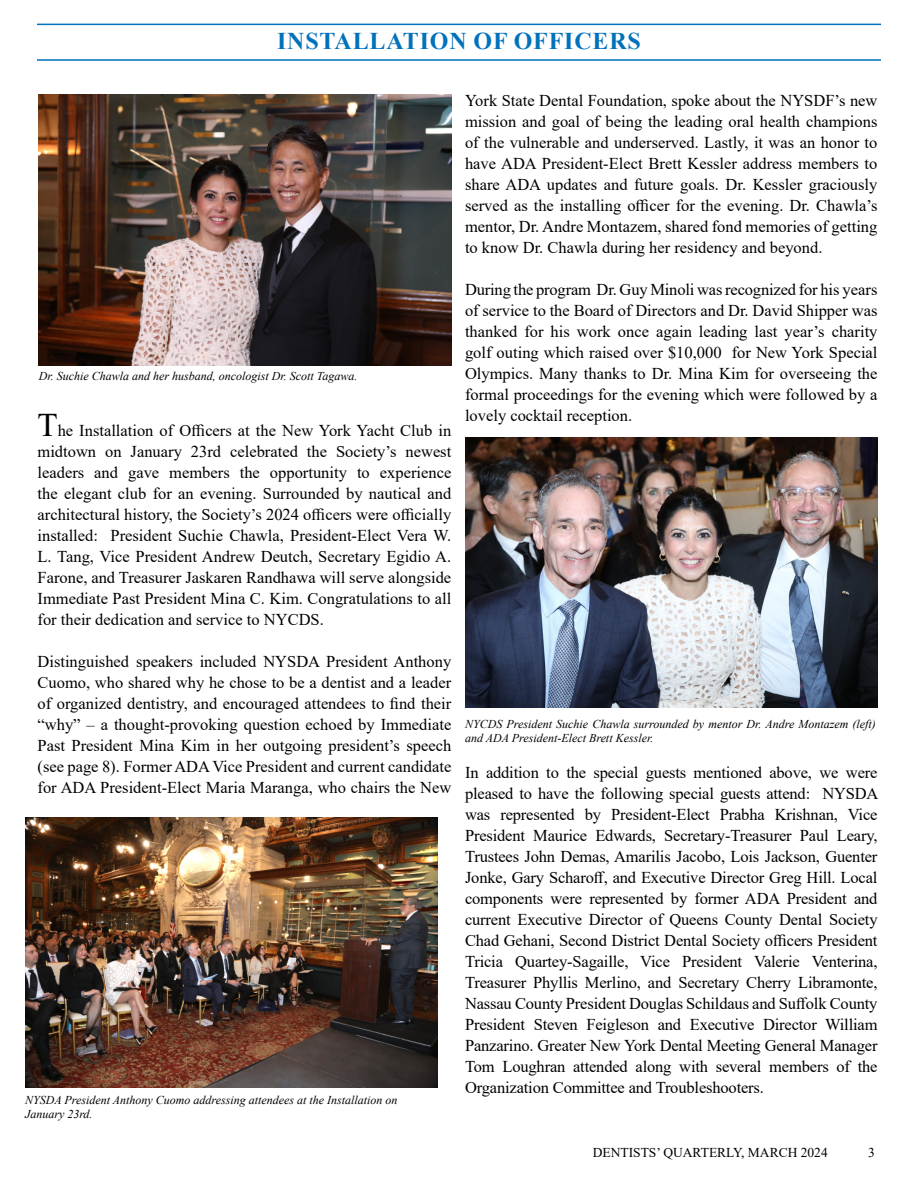
<style>
.page{position:relative;width:918px;height:1188px;background:#fff}
.page>*{position:absolute;margin:0;border:0;box-sizing:border-box;transform-origin:0 0}
.t1{font:700 24px "Times New Roman";letter-spacing:.035em;color:#0072bc}
.t2{font:16.5px/21px "Times New Roman";color:#000;text-align:justify}
.t3{font:13.5px "Times New Roman";color:#000}
.t4{font:italic 12px/14.4px "Times New Roman";color:#000}
.s1{font-size:33px}
</style>
<div class="page">
<hr style="left:37px;top:24px;width:844px;height:1px;background:#0072bc">
<hr style="left:37px;top:59px;width:844px;height:2px;background:#0072bc">
<img style="left:465px;top:437px;width:413px;height:270px">
<img style="left:26px;top:817px;width:412px;height:270px">
<img style="left:39px;top:95px;width:412px;height:270px">
<h1 class="t1" style="left:277px;top:23px;width:365px">INSTALLATION OF OFFICERS</h1>
<p class="t4" style="left:39px;top:368px;width:320px">Dr. Suchie Chawla and her husband, oncologist Dr. Scott Tagawa.</p>
<p class="t2" style="left:38px;top:420px;width:415px"><span class="s1">T</span>he Installation of Officers at the New York Yacht Club in midtown on January 23rd celebrated the Society’s newest leaders and gave members the opportunity to experience the elegant club for an evening. Surrounded by nautical and architectural history, the Society’s 2024 officers were officially installed: President Suchie Chawla, President-Elect Vera W.<br>L. Tang, Vice President Andrew Deutch, Secretary Egidio A.<br>Farone, and Treasurer Jaskaren Randhawa will serve alongside Immediate Past President Mina C. Kim. Congratulations to all for their dedication and service to NYCDS.</p>
<p class="t2" style="left:38px;top:651px;width:415px">Distinguished speakers included NYSDA President Anthony Cuomo, who shared why he chose to be a dentist and a leader of organized dentistry, and encouraged attendees to find their “why” – a thought-provoking question echoed by Immediate Past President Mina Kim in her outgoing president’s speech (see page 8). Former ADA Vice President and current candidate for ADA President-Elect Maria Maranga, who chairs the New</p>
<p class="t4" style="left:25px;top:1092px;width:374px">NYSDA President Anthony Cuomo addressing attendees at the Installation on<br>January 23rd.</p>
<p class="t2" style="left:465px;top:90px;width:414px">York State Dental Foundation, spoke about the NYSDF’s new mission and goal of being the leading oral health champions of the vulnerable and underserved. Lastly, it was an honor to have ADA President-Elect Brett Kessler address members to share ADA updates and future goals. Dr. Kessler graciously served as the installing officer for the evening. Dr. Chawla’s mentor, Dr. Andre Montazem, shared fond memories of getting to know Dr. Chawla during her residency and beyond.</p>
<p class="t2" style="left:465px;top:279px;width:414px">During the program Dr. Guy Minoli was recognized for his years of service to the Board of Directors and Dr. David Shipper was thanked for his work once again leading last year’s charity golf outing which raised over $10,000 for New York Special Olympics. Many thanks to Dr. Mina Kim for overseeing the formal proceedings for the evening which were followed by a lovely cocktail reception.</p>
<p class="t4" style="left:465px;top:716px;width:412px">NYCDS President Suchie Chawla surrounded by mentor Dr. Andre Montazem (left) and ADA President-Elect Brett Kessler.</p>
<p class="t2" style="left:465px;top:762px;width:415px">In addition to the special guests mentioned above, we were pleased to have the following special guests attend: NYSDA was represented by President-Elect Prabha Krishnan, Vice President Maurice Edwards, Secretary-Treasurer Paul Leary, Trustees John Demas, Amarilis Jacobo, Lois Jackson, Guenter Jonke, Gary Scharoff, and Executive Director Greg Hill. Local components were represented by former ADA President and current Executive Director of Queens County Dental Society Chad Gehani, Second District Dental Society officers President Tricia Quartey-Sagaille, Vice President Valerie Venterina, Treasurer Phyllis Merlino, and Secretary Cherry Libramonte, Nassau County President Douglas Schildaus and Suffolk County President Steven Feigleson and Executive Director William Panzarino. Greater New York Dental Meeting General Manager Tom Loughran attended along with several members of the Organization Committee and Troubleshooters.</p>
<p class="t3" style="left:593px;top:1143px;width:237px">DENTISTS’ QUARTERLY, MARCH 2024</p>
<p class="t3" style="left:868px;top:1143px;width:8px">3</p>
</div>
